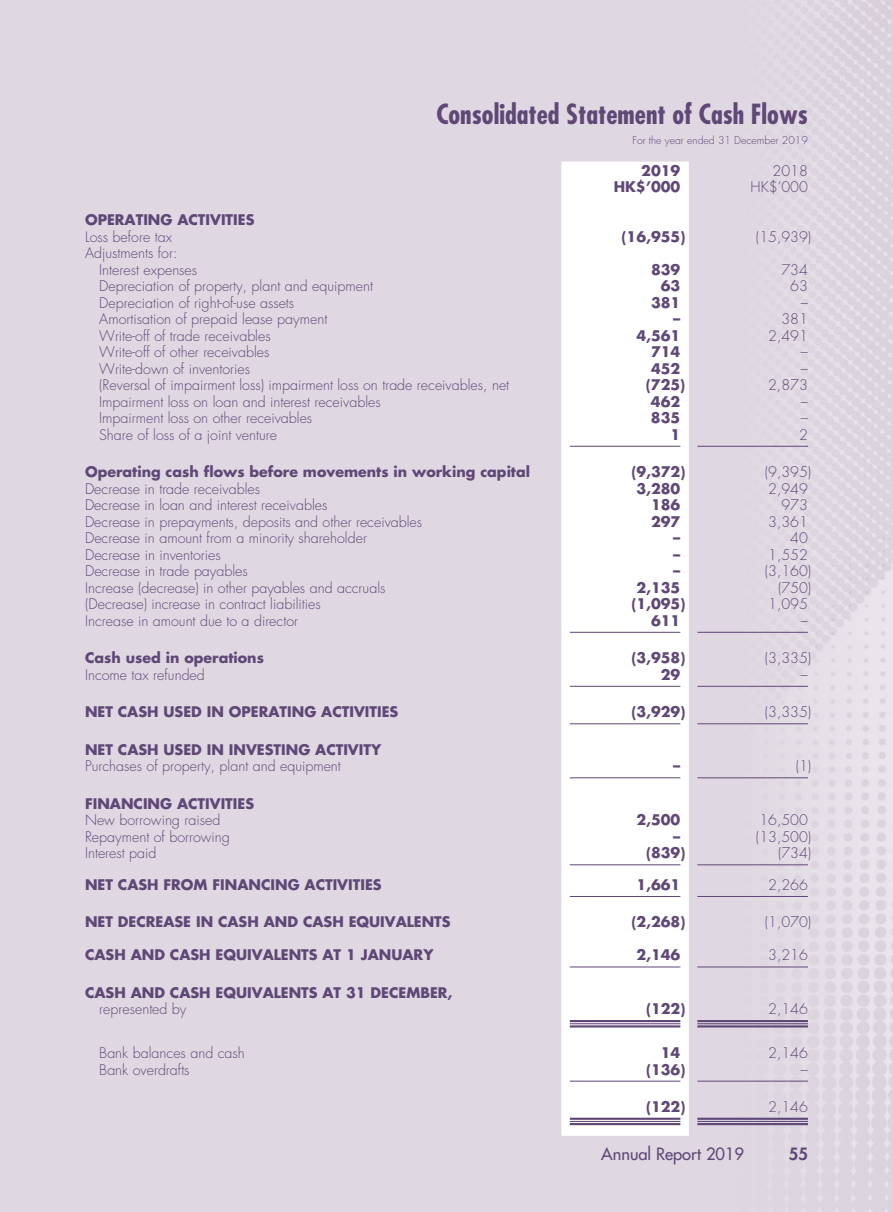
<style>
.page{position:relative;width:893px;height:1212px;background:#fff}
.page>*{position:absolute;margin:0;border:0;box-sizing:border-box;transform-origin:0 0}
.t1{font:700 condensed 27px "Futura Std";color:#5f4776}
.t2{font:500 16.5px "Futura Std";color:#5f4776}
.t3{font:800 16.5px "Futura Std";color:#5f4776}
.t4{font:300 14.25px/16.5px "Futura Std";color:#5f4776}
.t5{font:700 14.25px "Futura Std";color:#5f4776}
.t6{font:300 10.5px "Futura Std";color:#5f4776}
</style>
<div class="page">
<svg style="left:561px;top:162px;width:128px;height:974px"></svg>
<hr style="left:570px;top:446px;width:110px;height:1px;background:#5f4776">
<hr style="left:697px;top:446px;width:111px;height:1px;background:#5f4776">
<hr style="left:570px;top:632px;width:110px;height:1px;background:#5f4776">
<hr style="left:697px;top:632px;width:111px;height:1px;background:#5f4776">
<hr style="left:570px;top:686px;width:110px;height:1px;background:#5f4776">
<hr style="left:697px;top:686px;width:111px;height:1px;background:#5f4776">
<hr style="left:570px;top:723px;width:110px;height:1px;background:#5f4776">
<hr style="left:697px;top:723px;width:111px;height:1px;background:#5f4776">
<hr style="left:570px;top:777px;width:110px;height:1px;background:#5f4776">
<hr style="left:697px;top:777px;width:111px;height:1px;background:#5f4776">
<hr style="left:570px;top:864px;width:110px;height:1px;background:#5f4776">
<hr style="left:697px;top:864px;width:111px;height:1px;background:#5f4776">
<hr style="left:570px;top:896px;width:110px;height:1px;background:#5f4776">
<hr style="left:697px;top:896px;width:111px;height:1px;background:#5f4776">
<hr style="left:570px;top:966px;width:110px;height:1px;background:#5f4776">
<hr style="left:697px;top:966px;width:111px;height:1px;background:#5f4776">
<hr style="left:570px;top:1020px;width:110px;height:2px;background:#5f4776">
<hr style="left:570px;top:1023px;width:110px;height:1px;background:#5f4776">
<hr style="left:570px;top:1025px;width:110px;height:2px;background:#5f4776">
<hr style="left:697px;top:1020px;width:111px;height:2px;background:#5f4776">
<hr style="left:697px;top:1023px;width:111px;height:1px;background:#5f4776">
<hr style="left:697px;top:1025px;width:111px;height:2px;background:#5f4776">
<hr style="left:570px;top:1081px;width:110px;height:1px;background:#5f4776">
<hr style="left:697px;top:1081px;width:111px;height:1px;background:#5f4776">
<hr style="left:570px;top:1118px;width:110px;height:2px;background:#5f4776">
<hr style="left:570px;top:1121px;width:110px;height:1px;background:#5f4776">
<hr style="left:570px;top:1123px;width:110px;height:2px;background:#5f4776">
<hr style="left:697px;top:1118px;width:111px;height:2px;background:#5f4776">
<hr style="left:697px;top:1121px;width:111px;height:1px;background:#5f4776">
<hr style="left:697px;top:1123px;width:111px;height:2px;background:#5f4776">
<h1 class="t1" style="left:436px;top:98px;width:373px">Consolidated Statement of Cash Flows</h1>
<p class="t6" style="left:632px;top:134px;width:177px">For the year ended 31 December 2019</p>
<p class="t5" style="left:641px;top:161px;width:41px">2019</p>
<p class="t4" style="left:773px;top:163px;width:37px">2018</p>
<p class="t5" style="left:614px;top:177px;width:68px">HK$’000</p>
<p class="t4" style="left:751px;top:179px;width:59px">HK$’000</p>
<p class="t5" style="left:85px;top:210px;width:171px">OPERATING ACTIVITIES</p>
<p class="t4" style="left:85px;top:229px;width:88px">Loss before tax</p>
<p class="t5" style="left:622px;top:227px;width:65px">(16,955)</p>
<p class="t4" style="left:756px;top:229px;width:57px">(15,939)</p>
<p class="t4" style="left:99px;top:245px;width:99px;text-indent:-14px">Adjustments for:<br>Interest expenses</p>
<p class="t5" style="left:651px;top:260px;width:31px">839</p>
<p class="t4" style="left:781px;top:262px;width:28px">734</p>
<p class="t4" style="left:99px;top:278px;width:275px">Depreciation of property, plant and equipment</p>
<p class="t5" style="left:661px;top:276px;width:21px">63</p>
<p class="t4" style="left:790px;top:278px;width:19px">63</p>
<p class="t4" style="left:99px;top:295px;width:196px">Depreciation of right-of-use assets</p>
<p class="t5" style="left:651px;top:293px;width:31px">381</p>
<p class="t4" style="left:801px;top:295px;width:9px">–</p>
<p class="t4" style="left:99px;top:311px;width:230px">Amortisation of prepaid lease payment</p>
<p class="t5" style="left:673px;top:309px;width:9px">–</p>
<p class="t4" style="left:781px;top:311px;width:28px">381</p>
<p class="t4" style="left:99px;top:328px;width:173px">Write-off of trade receivables</p>
<p class="t5" style="left:636px;top:326px;width:45px">4,561</p>
<p class="t4" style="left:768px;top:328px;width:41px">2,491</p>
<p class="t4" style="left:99px;top:344px;width:172px">Write-off of other receivables</p>
<p class="t5" style="left:651px;top:342px;width:31px">714</p>
<p class="t4" style="left:801px;top:344px;width:9px">–</p>
<p class="t4" style="left:99px;top:361px;width:152px">Write-down of inventories</p>
<p class="t5" style="left:651px;top:359px;width:31px">452</p>
<p class="t4" style="left:801px;top:361px;width:9px">–</p>
<p class="t4" style="left:99px;top:377px;width:411px">(Reversal of impairment loss) impairment loss on trade receivables, net</p>
<p class="t5" style="left:646px;top:375px;width:41px">(725)</p>
<p class="t4" style="left:768px;top:377px;width:41px">2,873</p>
<p class="t4" style="left:99px;top:394px;width:283px">Impairment loss on loan and interest receivables</p>
<p class="t5" style="left:651px;top:392px;width:31px">462</p>
<p class="t4" style="left:801px;top:394px;width:9px">–</p>
<p class="t4" style="left:99px;top:410px;width:215px">Impairment loss on other receivables</p>
<p class="t5" style="left:651px;top:408px;width:31px">835</p>
<p class="t4" style="left:801px;top:410px;width:9px">–</p>
<p class="t4" style="left:99px;top:427px;width:179px">Share of loss of a joint venture</p>
<p class="t5" style="left:670px;top:425px;width:11px">1</p>
<p class="t4" style="left:799px;top:427px;width:10px">2</p>
<p class="t5" style="left:85px;top:462px;width:447px">Operating cash flows before movements in working capital</p>
<p class="t5" style="left:631px;top:462px;width:56px">(9,372)</p>
<p class="t4" style="left:765px;top:464px;width:48px">(9,395)</p>
<p class="t4" style="left:85px;top:481px;width:177px">Decrease in trade receivables</p>
<p class="t5" style="left:636px;top:479px;width:45px">3,280</p>
<p class="t4" style="left:768px;top:481px;width:41px">2,949</p>
<p class="t4" style="left:85px;top:497px;width:244px">Decrease in loan and interest receivables</p>
<p class="t5" style="left:651px;top:495px;width:31px">186</p>
<p class="t4" style="left:781px;top:497px;width:28px">973</p>
<p class="t4" style="left:85px;top:514px;width:339px">Decrease in prepayments, deposits and other receivables</p>
<p class="t5" style="left:651px;top:512px;width:31px">297</p>
<p class="t4" style="left:768px;top:514px;width:41px">3,361</p>
<p class="t4" style="left:85px;top:530px;width:283px">Decrease in amount from a minority shareholder</p>
<p class="t5" style="left:673px;top:528px;width:9px">–</p>
<p class="t4" style="left:790px;top:530px;width:19px">40</p>
<p class="t4" style="left:85px;top:547px;width:137px">Decrease in inventories</p>
<p class="t5" style="left:673px;top:545px;width:9px">–</p>
<p class="t4" style="left:768px;top:547px;width:41px">1,552</p>
<p class="t4" style="left:85px;top:563px;width:164px">Decrease in trade payables</p>
<p class="t5" style="left:673px;top:561px;width:9px">–</p>
<p class="t4" style="left:765px;top:563px;width:48px">(3,160)</p>
<p class="t4" style="left:85px;top:580px;width:302px">Increase (decrease) in other payables and accruals</p>
<p class="t5" style="left:636px;top:578px;width:45px">2,135</p>
<p class="t4" style="left:778px;top:580px;width:35px">(750)</p>
<p class="t4" style="left:85px;top:596px;width:237px">(Decrease) increase in contract liabilities</p>
<p class="t5" style="left:631px;top:594px;width:56px">(1,095)</p>
<p class="t4" style="left:768px;top:596px;width:41px">1,095</p>
<p class="t4" style="left:85px;top:613px;width:215px">Increase in amount due to a director</p>
<p class="t5" style="left:651px;top:611px;width:31px">611</p>
<p class="t4" style="left:801px;top:613px;width:9px">–</p>
<p class="t5" style="left:85px;top:648px;width:180px">Cash used in operations</p>
<p class="t5" style="left:631px;top:648px;width:56px">(3,958)</p>
<p class="t4" style="left:765px;top:650px;width:48px">(3,335)</p>
<p class="t4" style="left:85px;top:667px;width:121px">Income tax refunded</p>
<p class="t5" style="left:661px;top:665px;width:21px">29</p>
<p class="t4" style="left:801px;top:667px;width:9px">–</p>
<p class="t5" style="left:85px;top:702px;width:315px">NET CASH USED IN OPERATING ACTIVITIES</p>
<p class="t5" style="left:631px;top:702px;width:56px">(3,929)</p>
<p class="t4" style="left:765px;top:704px;width:48px">(3,335)</p>
<p class="t5" style="left:85px;top:740px;width:298px">NET CASH USED IN INVESTING ACTIVITY</p>
<p class="t4" style="left:85px;top:758px;width:257px">Purchases of property, plant and equipment</p>
<p class="t5" style="left:673px;top:756px;width:9px">–</p>
<p class="t4" style="left:796px;top:758px;width:17px">(1)</p>
<p class="t5" style="left:85px;top:794px;width:171px">FINANCING ACTIVITIES</p>
<p class="t4" style="left:85px;top:812px;width:137px">New borrowing raised</p>
<p class="t5" style="left:636px;top:810px;width:45px">2,500</p>
<p class="t4" style="left:759px;top:812px;width:50px">16,500</p>
<p class="t4" style="left:85px;top:829px;width:146px">Repayment of borrowing</p>
<p class="t5" style="left:673px;top:827px;width:9px">–</p>
<p class="t4" style="left:756px;top:829px;width:57px">(13,500)</p>
<p class="t4" style="left:85px;top:845px;width:73px">Interest paid</p>
<p class="t5" style="left:646px;top:843px;width:41px">(839)</p>
<p class="t4" style="left:778px;top:845px;width:35px">(734)</p>
<p class="t5" style="left:85px;top:875px;width:298px">NET CASH FROM FINANCING ACTIVITIES</p>
<p class="t5" style="left:636px;top:875px;width:45px">1,661</p>
<p class="t4" style="left:768px;top:877px;width:41px">2,266</p>
<p class="t5" style="left:85px;top:912px;width:367px">NET DECREASE IN CASH AND CASH EQUIVALENTS</p>
<p class="t5" style="left:631px;top:912px;width:56px">(2,268)</p>
<p class="t4" style="left:765px;top:914px;width:48px">(1,070)</p>
<p class="t5" style="left:85px;top:945px;width:350px">CASH AND CASH EQUIVALENTS AT 1 JANUARY</p>
<p class="t5" style="left:636px;top:945px;width:45px">2,146</p>
<p class="t4" style="left:768px;top:947px;width:41px">3,216</p>
<p class="t5" style="left:85px;top:983px;width:369px">CASH AND CASH EQUIVALENTS AT 31 DECEMBER,</p>
<p class="t4" style="left:99px;top:1001px;width:89px">represented by</p>
<p class="t5" style="left:646px;top:999px;width:41px">(122)</p>
<p class="t4" style="left:768px;top:1001px;width:41px">2,146</p>
<p class="t4" style="left:99px;top:1045px;width:147px">Bank balances and cash</p>
<p class="t5" style="left:661px;top:1043px;width:21px">14</p>
<p class="t4" style="left:768px;top:1045px;width:41px">2,146</p>
<p class="t4" style="left:99px;top:1061px;width:92px">Bank overdrafts</p>
<p class="t5" style="left:646px;top:1060px;width:41px">(136)</p>
<p class="t4" style="left:801px;top:1061px;width:9px">–</p>
<p class="t5" style="left:646px;top:1097px;width:41px">(122)</p>
<p class="t4" style="left:768px;top:1099px;width:41px">2,146</p>
<p class="t2" style="left:601px;top:1143px;width:145px">Annual Report 2019</p>
<p class="t3" style="left:789px;top:1143px;width:21px">55</p>
</div>
